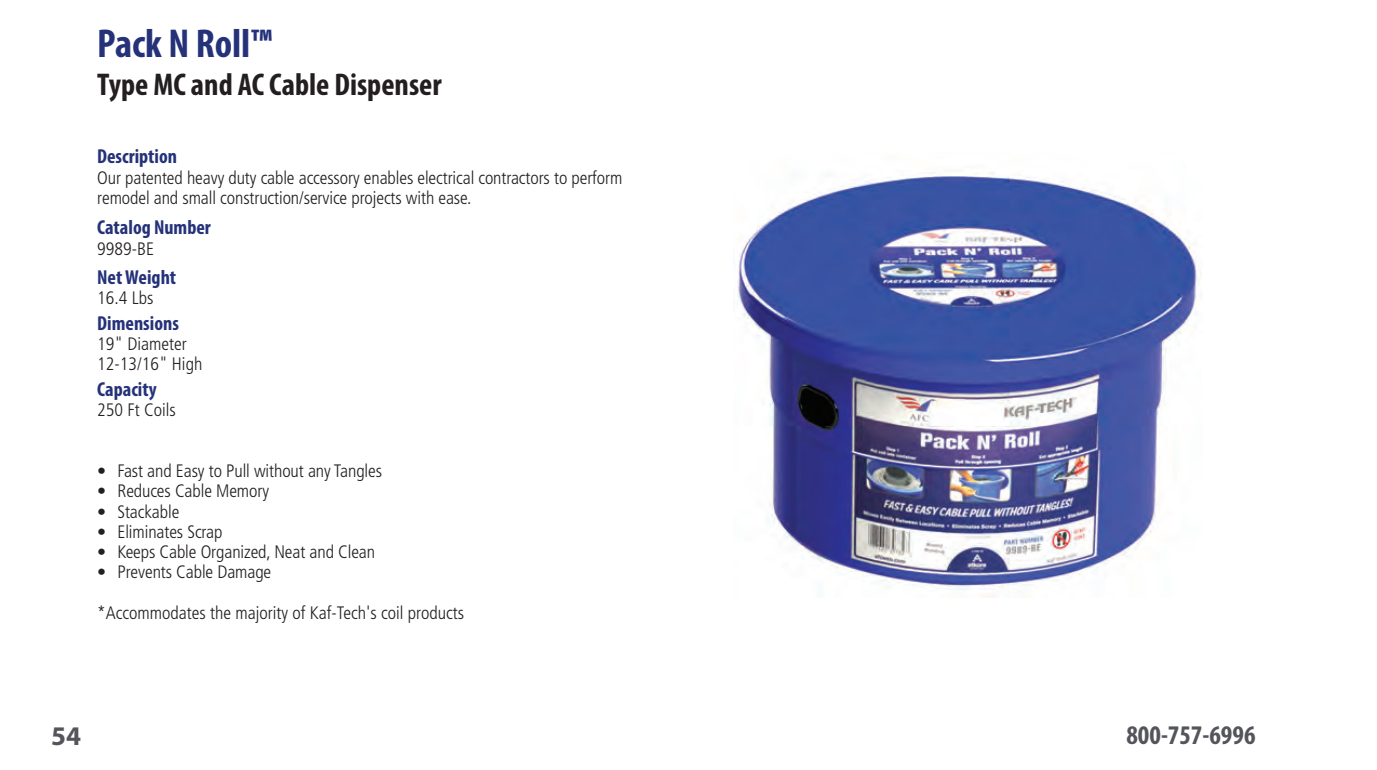
<style>
.page{position:relative;width:1377px;height:770px;background:#fff}
.page>*{position:absolute;margin:0;border:0;box-sizing:border-box;transform-origin:0 0}
.t1{font:700 condensed 40.5px "Myriad Pro";color:#253279}
.t2{font:700 condensed 31.5px "Myriad Pro";color:#231f20}
.t3{font:700 condensed 27px "Myriad Pro";color:#54555a}
.t4{font:700 27px "Myriad Pro";color:#54555a}
.t5{font:700 condensed 20.25px "Myriad Pro";color:#253279}
.Features{font:300 condensed 18px "Frutiger";letter-spacing:-.005em;color:#231f20}
</style>
<div class="page">
<img style="left:737px;top:170px;width:464px;height:427px">
<p class="t1" style="left:97px;top:18px;width:177px">Pack N Roll™</p>
<p class="t2" style="left:97px;top:65px;width:346px">Type MC and AC Cable Dispenser</p>
<p class="t5" style="left:97px;top:144px;width:81px">Description</p>
<p class="Features" style="left:97px;top:167px;width:527px">Our patented heavy duty cable accessory enables electrical contractors to perform</p>
<p class="Features" style="left:97px;top:187px;width:376px">remodel and small construction/service projects with ease.</p>
<p class="t5" style="left:97px;top:215px;width:115px">Catalog Number</p>
<p class="Features" style="left:97px;top:238px;width:58px">9989-BE</p>
<p class="t5" style="left:97px;top:265px;width:81px">Net Weight</p>
<p class="Features" style="left:97px;top:288px;width:58px">16.4 Lbs</p>
<p class="t5" style="left:97px;top:310px;width:83px">Dimensions</p>
<p class="Features" style="left:97px;top:333px;width:91px">19" Diameter</p>
<p class="Features" style="left:97px;top:354px;width:107px">12-13/16" High</p>
<p class="t5" style="left:97px;top:376px;width:61px">Capacity</p>
<p class="Features" style="left:97px;top:400px;width:80px">250 Ft Coils</p>
<p class="Features" style="left:97px;top:460px;width:286px">• Fast and Easy to Pull without any Tangles</p>
<p class="Features" style="left:97px;top:481px;width:173px">• Reduces Cable Memory</p>
<p class="Features" style="left:97px;top:501px;width:84px">• Stackable</p>
<p class="Features" style="left:97px;top:521px;width:127px">• Eliminates Scrap</p>
<p class="Features" style="left:97px;top:541px;width:279px">• Keeps Cable Organized, Neat and Clean</p>
<p class="Features" style="left:97px;top:562px;width:176px">• Prevents Cable Damage</p>
<p class="Features" style="left:97px;top:602px;width:369px">*Accommodates the majority of Kaf-Tech's coil products</p>
<h3 class="t4" style="left:51px;top:718px;width:31px">54</h3>
<h3 class="t3" style="left:1126px;top:717px;width:131px">800-757-6996</h3>
</div>
